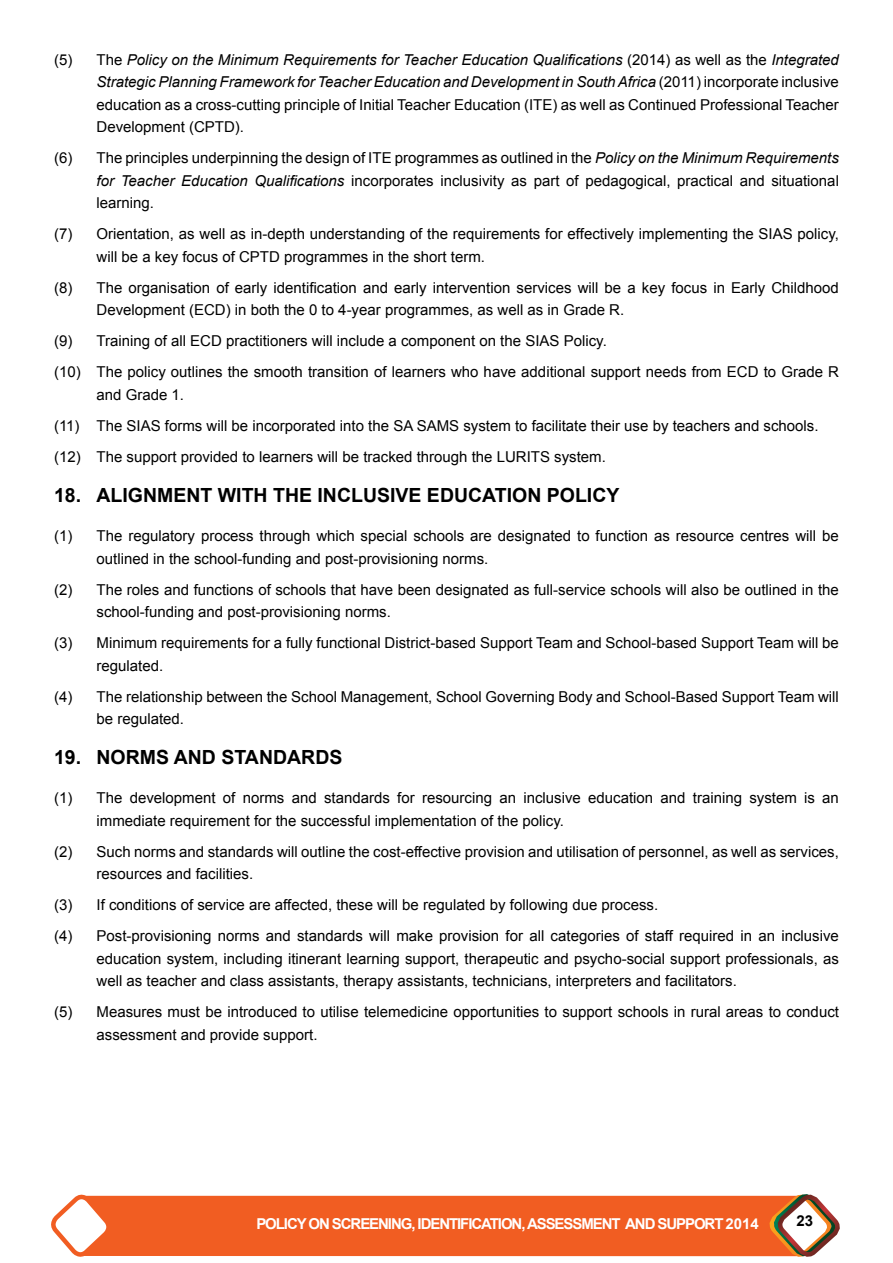
<style>
.page{position:relative;width:893px;height:1263px;background:#fff}
.page>*{position:absolute;margin:0;border:0;box-sizing:border-box;transform-origin:0 0}
.t1{font:700 19.5px "Arial";color:#000}
.t2{font:15px/22.5px "Arial";color:#000}
.t3{font:700 15px "Arial";letter-spacing:-.07em;color:#fff}
.t4{font:700 15px "Arial";color:#000}
.s1{font-style:italic}
</style>
<div class="page">
<svg style="left:51px;top:1194px;width:789px;height:63px;background:#ef713e"></svg>
<p class="t2" style="left:97px;top:49px;width:744px;text-align:justify;text-indent:-43px">(5) The <span class="s1">Policy on the Minimum Requirements for Teacher Education Qualifications</span> (2014) as well as the <span class="s1">Integrated Strategic Planning Framework for Teacher Education and Development in South Africa</span> (2011) incorporate inclusive education as a cross-cutting principle of Initial Teacher Education (ITE) as well as Continued Professional Teacher Development (CPTD).</p>
<p class="t2" style="left:97px;top:147px;width:744px;text-align:justify;text-indent:-43px">(6) The principles underpinning the design of ITE programmes as outlined in the <span class="s1">Policy on the Minimum Requirements for Teacher Education Qualifications</span> incorporates inclusivity as part of pedagogical, practical and situational learning.</p>
<p class="t2" style="left:97px;top:223px;width:744px;text-indent:-43px">(7) Orientation, as well as in-depth understanding of the requirements for effectively implementing the SIAS policy, will be a key focus of CPTD programmes in the short term.</p>
<p class="t2" style="left:97px;top:277px;width:744px;text-indent:-43px">(8) The organisation of early identification and early intervention services will be a key focus in Early Childhood<br>Development (ECD) in both the 0 to 4-year programmes, as well as in Grade R.</p>
<p class="t2" style="left:54px;top:326px;width:786px;line-height:31px">(9) Training of all ECD practitioners will include a component on the SIAS Policy.<br>(10) The policy outlines the smooth transition of learners who have additional support needs from ECD to Grade R</p>
<p class="t2" style="left:54px;top:379px;width:766px;line-height:31px;text-indent:43px">and Grade 1.<br>(11) The SIAS forms will be incorporated into the SA SAMS system to facilitate their use by teachers and schools. (12) The support provided to learners will be tracked through the LURITS system.</p>
<h1 class="t1" style="left:54px;top:482px;width:567px">18. ALIGNMENT WITH THE INCLUSIVE EDUCATION POLICY</h1>
<p class="t2" style="left:97px;top:525px;width:744px;text-indent:-43px">(1) The regulatory process through which special schools are designated to function as resource centres will be outlined in the school-funding and post-provisioning norms.</p>
<p class="t2" style="left:97px;top:578px;width:744px;text-indent:-43px">(2) The roles and functions of schools that have been designated as full-service schools will also be outlined in the school-funding and post-provisioning norms.</p>
<p class="t2" style="left:97px;top:632px;width:744px;text-indent:-43px">(3) Minimum requirements for a fully functional District-based Support Team and School-based Support Team will be regulated.</p>
<p class="t2" style="left:97px;top:685px;width:744px;text-indent:-43px">(4) The relationship between the School Management, School Governing Body and School-Based Support Team will be regulated.</p>
<h1 class="t1" style="left:54px;top:744px;width:290px">19. NORMS AND STANDARDS</h1>
<p class="t2" style="left:97px;top:787px;width:744px;text-indent:-43px">(1) The development of norms and standards for resourcing an inclusive education and training system is an immediate requirement for the successful implementation of the policy.</p>
<p class="t2" style="left:97px;top:840px;width:744px;text-indent:-43px">(2) Such norms and standards will outline the cost-effective provision and utilisation of personnel, as well as services, resources and facilities.</p>
<p class="t2" style="left:54px;top:889px;width:786px;line-height:31px">(3) If conditions of service are affected, these will be regulated by following due process.<br>(4) Post-provisioning norms and standards will make provision for all categories of staff required in an inclusive</p>
<p class="t2" style="left:97px;top:947px;width:744px">education system, including itinerant learning support, therapeutic and psycho-social support professionals, as well as teacher and class assistants, therapy assistants, technicians, interpreters and facilitators.</p>
<p class="t2" style="left:97px;top:1001px;width:744px;text-indent:-43px">(5) Measures must be introduced to utilise telemedicine opportunities to support schools in rural areas to conduct assessment and provide support.</p>
<p class="t3" style="left:256px;top:1214px;width:504px">POLICY ON SCREENING, IDENTIFICATION, ASSESSMENT AND SUPPORT 2014</p>
<p class="t4" style="left:796px;top:1211px;width:18px">23</p>
</div>
